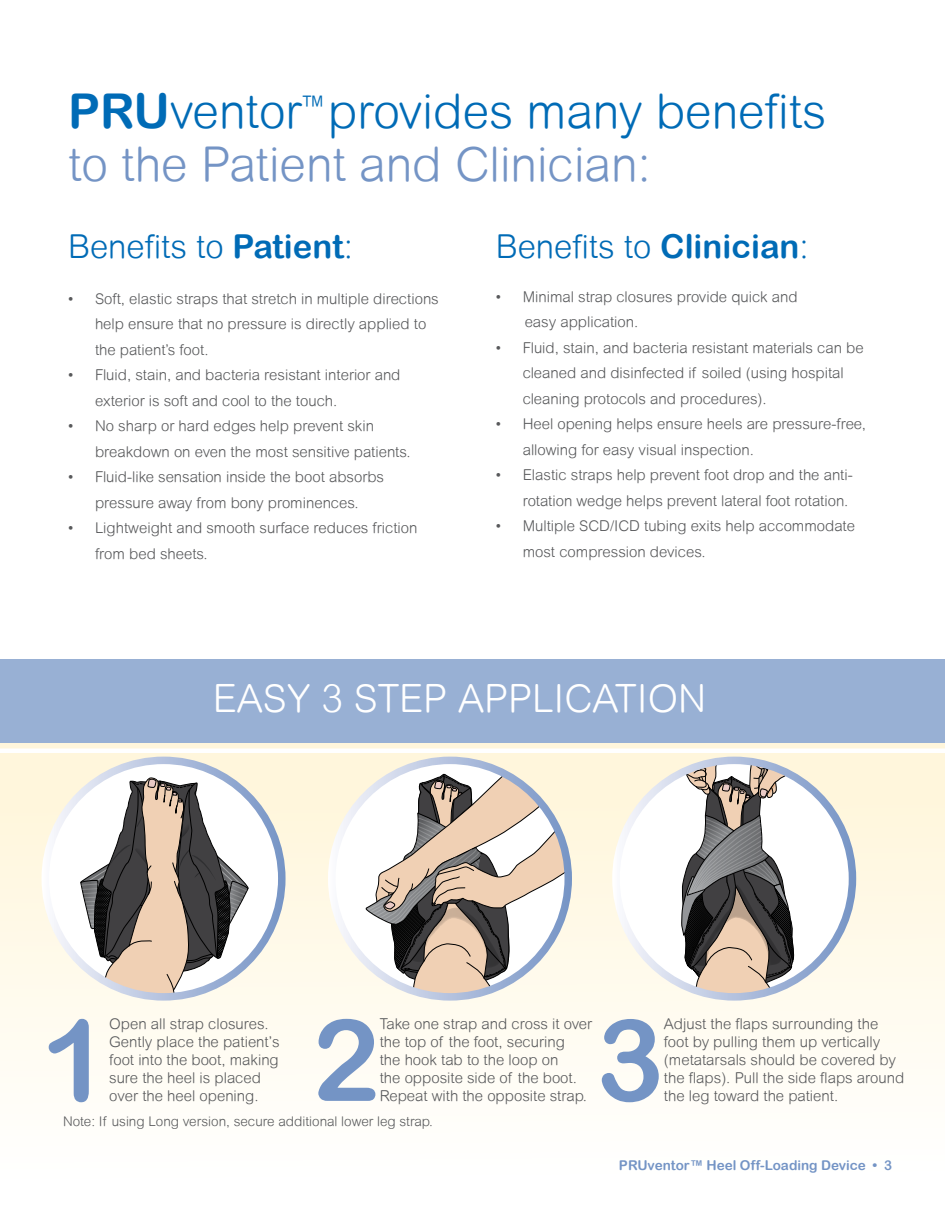
<style>
.page{position:relative;width:945px;height:1215px;background:#fff}
.page>*{position:absolute;margin:0;border:0;box-sizing:border-box;transform-origin:0 0}
.t1{font:113.85px "Arial Rounded MT Bold";color:#7494c5}
.t2{font:300 48px/52.5px "Arial Rounded MT";color:#006bb6}
.t3{font:300 39px "Arial Rounded MT";color:#fff}
.t4{font:300 33px "Arial Rounded MT";color:#006bb6}
.t5{font:300 15px/18px "Arial Rounded MT";color:#58595b}
.t6{font:300 13.5px "Arial Rounded MT";color:#58595b}
.t7{font:13.5px "Arial Rounded MT Bold";color:#7494c5}
.s1{font-family:"Arial Rounded MT Bold";font-weight:400}
.s2{color:#7494c5}
</style>
<div class="page">
<div style="left:0;top:753px;width:945px;height:462px;background:linear-gradient(to bottom,#fef5d9,#fff)"></div>
<div style="left:0;top:742px;width:945px;height:6px;background:#fff6dc"></div>
<div style="left:45px;top:760px;width:237px;height:237px;background:#fff;border-radius:50%"></div>
<svg style="left:80px;top:777px;width:202px;height:220px"></svg>
<div style="left:42px;top:757px;width:244px;height:244px;border:8px solid #fff;border-radius:50%"></div>
<div style="left:332px;top:760px;width:236px;height:237px;background:#fff;border-radius:50%"></div>
<svg style="left:365px;top:763px;width:203px;height:234px"></svg>
<div style="left:328px;top:757px;width:244px;height:244px;border:8px solid #fff;border-radius:50%"></div>
<div style="left:616px;top:760px;width:236px;height:237px;background:#fff;border-radius:50%"></div>
<svg style="left:675px;top:760px;width:177px;height:235px"></svg>
<div style="left:612px;top:757px;width:244px;height:244px;border:8px solid #fff;border-radius:50%"></div>
<div style="left:0;top:659px;width:945px;height:83px;background:#98b0d4"></div>
<h2 class="t2" style="left:68px;top:85px;width:760px"><span class="s1">PRU</span>ventor<sup>™</sup>provides many benefits <span class="s2">to the Patient and Clinician:</span></h2>
<h3 class="t4" style="left:68px;top:228px;width:287px">Benefits to <span class="s1">Patient</span>:</h3>
<p class="t5" style="left:95px;top:286px;width:345px;line-height:25.5px;text-indent:-27px">• Soft, elastic straps that stretch in multiple directions help ensure that no pressure is directly applied to the patient’s foot.</p>
<p class="t5" style="left:95px;top:362px;width:307px;line-height:25.5px;text-indent:-27px">• Fluid, stain, and bacteria resistant interior and exterior is soft and cool to the touch.</p>
<p class="t5" style="left:95px;top:413px;width:317px;line-height:25.5px;text-indent:-27px">• No sharp or hard edges help prevent skin breakdown on even the most sensitive patients.</p>
<p class="t5" style="left:68px;top:464px;width:318px;line-height:25.5px;text-align:center">• Fluid-like sensation inside the boot absorbs pressure away from bony prominences.</p>
<p class="t5" style="left:95px;top:515px;width:324px;line-height:25.5px;text-indent:-27px">• Lightweight and smooth surface reduces friction from bed sheets.</p>
<h3 class="t4" style="left:496px;top:228px;width:315px">Benefits to <span class="s1">Clinician</span>:</h3>
<p class="t5" style="left:525px;top:284px;width:274px;line-height:25.5px;text-indent:-29px">• Minimal strap closures provide quick and easy application.</p>
<p class="t5" style="left:523px;top:335px;width:342px;line-height:25.5px;text-indent:-27px">• Fluid, stain, and bacteria resistant materials can be cleaned and disinfected if soiled (using hospital cleaning protocols and procedures).</p>
<p class="t5" style="left:523px;top:411px;width:345px;line-height:25.5px;text-indent:-27px">• Heel opening helps ensure heels are pressure-free, allowing for easy visual inspection.</p>
<p class="t5" style="left:496px;top:462px;width:359px;line-height:25.5px;text-align:right">• Elastic straps help prevent foot drop and the anti&shy;rotation wedge helps prevent lateral foot rotation.</p>
<p class="t5" style="left:523px;top:513px;width:334px;line-height:25.5px;text-indent:-27px">• Multiple SCD/ICD tubing exits help accommodate most compression devices.</p>
<h3 class="t3" style="left:213px;top:676px;width:495px">EASY 3 STEP APPLICATION</h3>
<h1 class="t1" style="left:42px;top:993px;width:69px">1</h1>
<p class="t5" style="left:109px;top:1015px;width:172px">Open all strap closures.<br>Gently place the patient’s foot into the boot, making sure the heel is placed over the heel opening.</p>
<h1 class="t1" style="left:312px;top:993px;width:69px">2</h1>
<p class="t5" style="left:380px;top:1015px;width:214px">Take one strap and cross it over the top of the foot, securing<br>the hook tab to the loop on<br>the opposite side of the boot.<br>Repeat with the opposite strap.</p>
<h1 class="t1" style="left:596px;top:993px;width:69px">3</h1>
<p class="t5" style="left:664px;top:1015px;width:242px">Adjust the flaps surrounding the foot by pulling them up vertically (metatarsals should be covered by the flaps). Pull the side flaps around the leg toward the patient.</p>
<p class="t6" style="left:63px;top:1114px;width:372px">Note: If using Long version, secure additional lower leg strap.</p>
<p class="t7" style="left:619px;top:1158px;width:275px">PRUventor™ Heel Off-Loading Device • 3</p>
</div>
